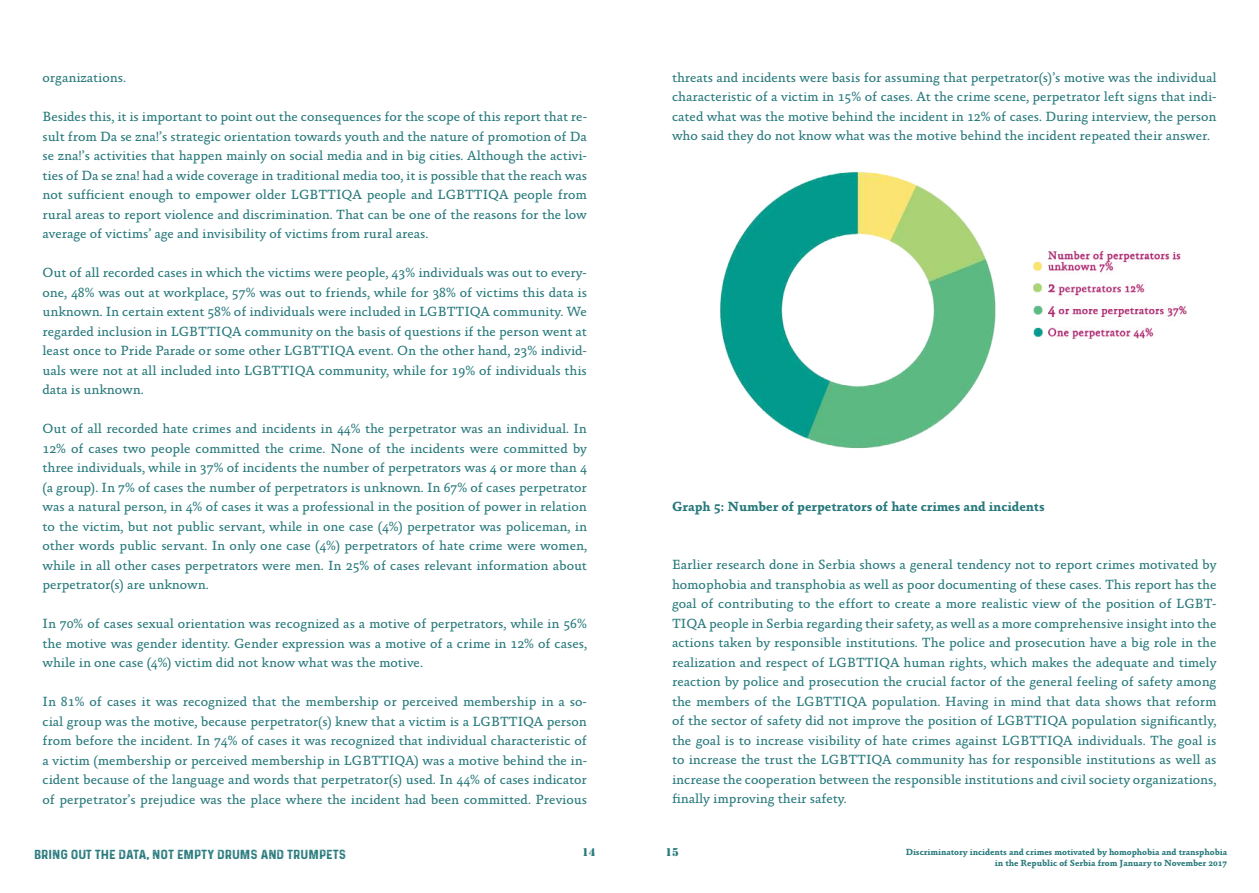
<style>
.page{position:relative;width:1259px;height:893px;background:#fff}
.page>*{position:absolute;margin:0;border:0;box-sizing:border-box;transform-origin:0 0}
.t1{font:13.5px/19.5px "Absara Pro";color:#28797c;text-align:justify}
.t2{font:700 13.5px "Absara Pro";color:#28797c}
.t3{font:10.5px "Prequel Demo";color:#28797c;scale:1.1 1}
.t4{font:10.5px "Stencil Std";color:#28797c}
.t5{font:700 9px/10.8px "Absara Pro";color:#28797c;text-align:right}
</style>
<div class="page">
<img style="left:720px;top:172px;width:467px;height:277px">
<p class="t1" style="left:43px;top:69px;width:85px">organizations.</p>
<p class="t1" style="left:43px;top:108px;width:546px">Besides this, it is important to point out the consequences for the scope of this report that re&shy;sult from Da se zna!’s strategic orientation towards youth and the nature of promotion of Da se zna!’s activities that happen mainly on social media and in big cities. Although the activi&shy;ties of Da se zna! had a wide coverage in traditional media too, it is possible that the reach was not sufficient enough to empower older LGBTTIQA people and LGBTTIQA people from rural areas to report violence and discrimination. That can be one of the reasons for the low average of victims’ age and invisibility of victims from rural areas.</p>
<p class="t1" style="left:43px;top:264px;width:546px">Out of all recorded cases in which the victims were people, 43% individuals was out to every&shy;one, 48% was out at workplace, 57% was out to friends, while for 38% of victims this data is unknown. In certain extent 58% of individuals were included in LGBTTIQA community. We regarded inclusion in LGBTTIQA community on the basis of questions if the person went at least once to Pride Parade or some other LGBTTIQA event. On the other hand, 23% individ&shy;uals were not at all included into LGBTTIQA community, while for 19% of individuals this data is unknown.</p>
<p class="t1" style="left:43px;top:420px;width:546px">Out of all recorded hate crimes and incidents in 44% the perpetrator was an individual. In 12% of cases two people committed the crime. None of the incidents were committed by three individuals, while in 37% of incidents the number of perpetrators was 4 or more than 4 (a group). In 7% of cases the number of perpetrators is unknown. In 67% of cases perpetrator was a natural person, in 4% of cases it was a professional in the position of power in relation to the victim, but not public servant, while in one case (4%) perpetrator was policeman, in other words public servant. In only one case (4%) perpetrators of hate crime were women, while in all other cases perpetrators were men. In 25% of cases relevant information about perpetrator(s) are unknown.</p>
<p class="t1" style="left:43px;top:614px;width:546px">In 70% of cases sexual orientation was recognized as a motive of perpetrators, while in 56% the motive was gender identity. Gender expression was a motive of a crime in 12% of cases, while in one case (4%) victim did not know what was the motive.</p>
<p class="t1" style="left:43px;top:692px;width:546px">In 81% of cases it was recognized that the membership or perceived membership in a so&shy;cial group was the motive, because perpetrator(s) knew that a victim is a LGBTTIQA person from before the incident. In 74% of cases it was recognized that individual characteristic of a victim (membership or perceived membership in LGBTTIQA) was a motive behind the in&shy;cident because of the language and words that perpetrator(s) used. In 44% of cases indicator of perpetrator’s prejudice was the place where the incident had been committed. Previous</p>
<p class="t1" style="left:672px;top:68px;width:546px">threats and incidents were basis for assuming that perpetrator(s)’s motive was the individual characteristic of a victim in 15% of cases. At the crime scene, perpetrator left signs that indi&shy;cated what was the motive behind the incident in 12% of cases. During interview, the person who said they do not know what was the motive behind the incident repeated their answer.</p>
<p class="t2" style="left:672px;top:499px;width:374px">Graph 5: Number of perpetrators of hate crimes and incidents</p>
<p class="t1" style="left:672px;top:556px;width:546px">Earlier research done in Serbia shows a general tendency not to report crimes motivated by homophobia and transphobia as well as poor documenting of these cases. This report has the goal of contributing to the effort to create a more realistic view of the position of LGBT-TIQA people in Serbia regarding their safety, as well as a more comprehensive insight into the actions taken by responsible institutions. The police and prosecution have a big role in the realization and respect of LGBTTIQA human rights, which makes the adequate and timely reaction by police and prosecution the crucial factor of the general feeling of safety among the members of the LGBTTIQA population. Having in mind that data shows that reform of the sector of safety did not improve the position of LGBTTIQA population significantly, the goal is to increase visibility of hate crimes against LGBTTIQA individuals. The goal is to increase the trust the LGBTTIQA community has for responsible institutions as well as increase the cooperation between the responsible institutions and civil society organizations, finally improving their safety.</p>
<p class="t4" style="left:582px;top:845px;width:15px">14</p>
<p class="t4" style="left:665px;top:845px;width:15px">15</p>
<p class="t3" style="left:34px;top:847px;width:285px">BRING OUT THE DATA, NOT EMPTY DRUMS AND TRUMPETS</p>
<p class="t5" style="left:905px;top:847px;width:323px">Discriminatory incidents and crimes motivated by homophobia and transphobia in the Republic of Serbia from January to November 2017</p>
</div>
